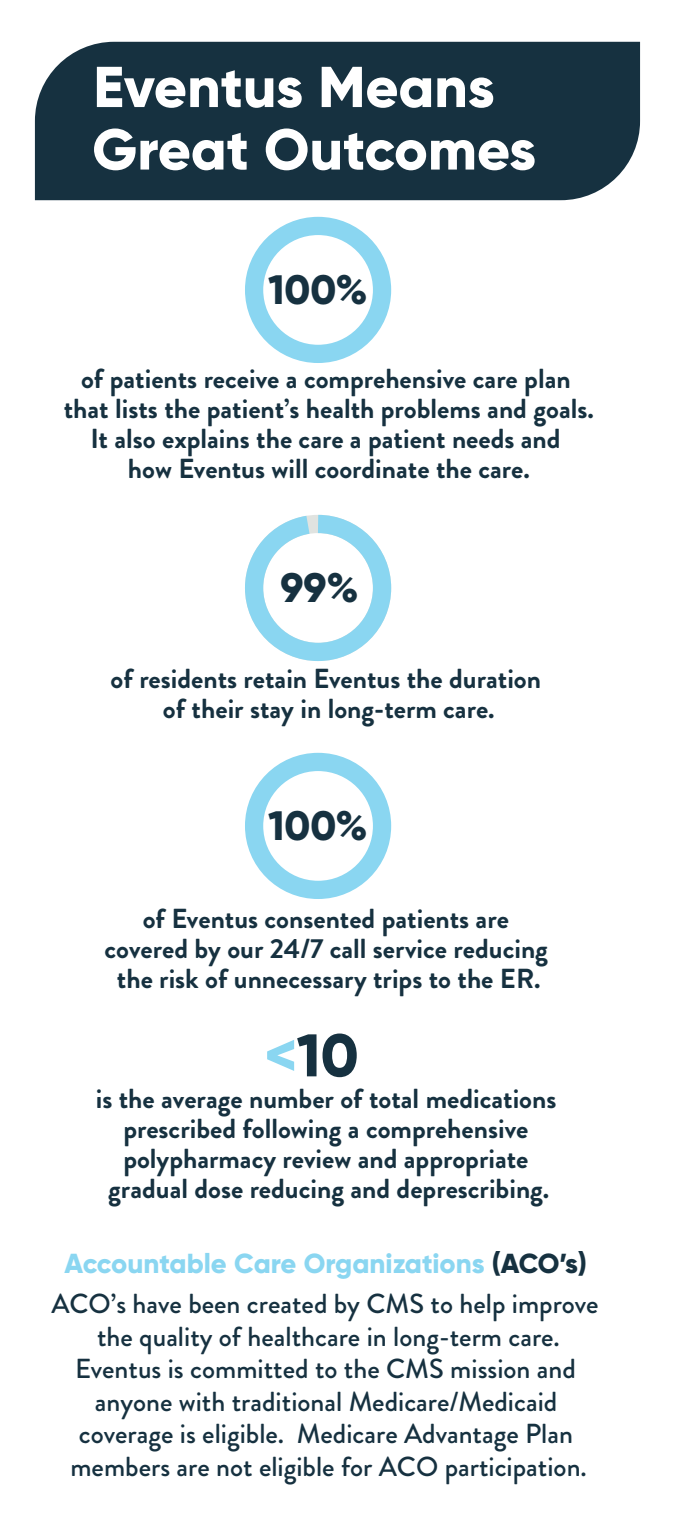
<style>
.page{position:relative;width:675px;height:1530px;background:#fff}
.page>*{position:absolute;margin:0;border:0;box-sizing:border-box;transform-origin:0 0}
.t1{font:800 60px "Gilroy";color:#163140}
.t2{font:800 57.5px/62.5px "Gilroy";color:#fff}
.t3{font:800 41px "Gilroy";color:#163140}
.t4{font:700 27.5px/30px "Brandon Grotesque";color:#163140;text-align:center}
.t5{font:500 27.5px/32.5px "Brandon Grotesque";color:#163140;text-align:center}
.s1{color:#8ad6f1}
.s2{font-family:"Gilroy";font-weight:800;color:#8ad6f1}
.s3{font-family:"Gilroy";font-weight:800}
</style>
<div class="page">
<svg style="left:245px;top:514px;width:147px;height:147px"></svg>
<div style="left:245px;top:217px;width:146px;height:146px;border:18px solid #8ad6f1;border-radius:50%"></div>
<div style="left:35px;top:42px;width:605px;height:158px;background:#163140"></div>
<div style="left:245px;top:753px;width:146px;height:146px;border:18px solid #8ad6f1;border-radius:50%"></div>
<p class="t2" style="left:92px;top:55px;width:445px">Eventus Means<br>Great Outcomes</p>
<p class="t3" style="left:268px;top:264px;width:101px">100%</p>
<p class="t4" style="left:64px;top:364px;width:532px">of patients receive a comprehensive care plan that lists the patient’s health problems and goals.<br>It also explains the care a patient needs and<br>how Eventus will coordinate the care.</p>
<p class="t3" style="left:280px;top:562px;width:80px">99%</p>
<p class="t4" style="left:111px;top:664px;width:432px">of residents retain Eventus the duration of their stay in long-term care.</p>
<p class="t3" style="left:268px;top:800px;width:101px">100%</p>
<p class="t4" style="left:105px;top:904px;width:445px">of Eventus consented patients are covered by our 24/7 call service reducing</p>
<p class="t4" style="left:117px;top:964px;width:425px">the risk of unnecessary trips to the ER.</p>
<p class="t1" style="left:265px;top:1018px;width:95px"><span class="s1">&lt;</span>10</p>
<p class="t4" style="left:96px;top:1084px;width:462px">is the average number of total medications</p>
<p class="t4" style="left:108px;top:1114px;width:443px">prescribed following a comprehensive polypharmacy review and appropriate gradual dose reducing and deprescribing.</p>
<p class="t5" style="left:51px;top:1244px;width:549px;line-height:40px"><span class="s2">Accountable Care Organizations</span> <span class="s3">(ACO’s)<br></span>ACO’s have been created by CMS to help improve</p>
<p class="t5" style="left:70px;top:1321px;width:518px">the quality of healthcare in long-term care.<br>Eventus is committed to the CMS mission and anyone with traditional Medicare/Medicaid coverage is eligible. Medicare Advantage Plan members are not eligible for ACO participation.</p>
</div>
